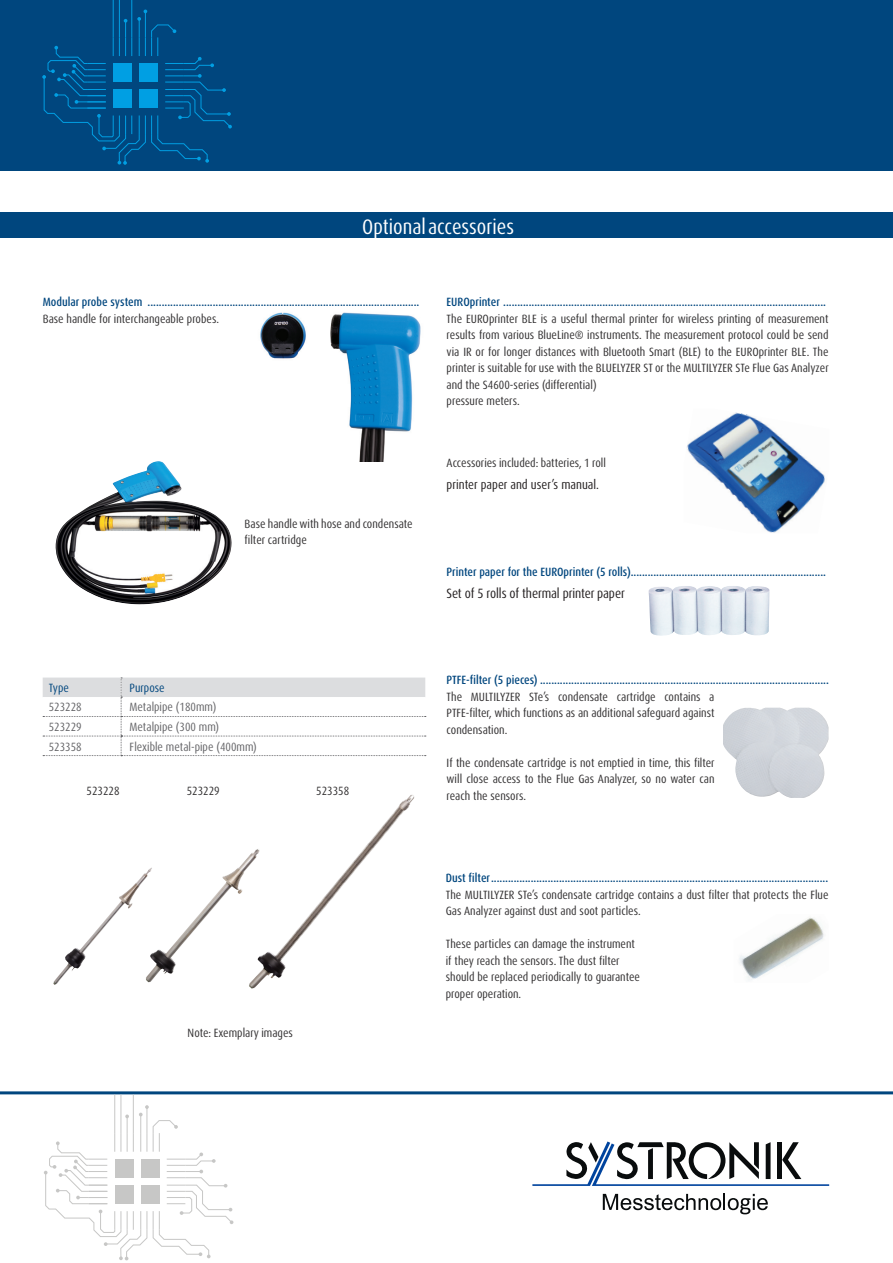
<style>
.page{position:relative;width:893px;height:1263px;background:#fff}
.page>*{position:absolute;margin:0;border:0;box-sizing:border-box;transform-origin:0 0}
.t1{font:condensed 21px "Dax Pro";color:#fff}
.t2{font:condensed 13.5px "Dax Pro";letter-spacing:-.01em;color:#231f20}
.t3{font:condensed 12.9px "Dax Pro";color:#231f20}
.t4{font:condensed 12px/16.5px "Dax Pro";color:#312f30}
.t5{font:500 condensed 12px "Dax Pro";color:#00467e}
.t6{font:condensed 12px "Dax Pro";color:#636366}
.t7{font:condensed 12px "Dax Pro";color:#00467e}
</style>
<div class="page">
<div style="left:0;top:0;width:893px;height:171px;background:#00467e"></div>
<hr style="left:0;top:1091px;width:893px;height:3px;background:#00467e">
<hr style="left:113px;top:0;width:1px;height:38px;background:#009fe3">
<hr style="left:119px;top:0;width:1px;height:38px;background:#009fe3">
<hr style="left:132px;top:0;width:1px;height:38px;background:#009fe3">
<svg style="left:43px;top:10px;width:189px;height:155px"></svg>
<hr style="left:114px;top:1094px;width:1px;height:39px;background:#c7c7c6">
<hr style="left:121px;top:1094px;width:1px;height:39px;background:#c7c7c6">
<hr style="left:133px;top:1094px;width:1px;height:39px;background:#c7c7c6">
<svg style="left:44px;top:1105px;width:189px;height:155px"></svg>
<svg style="left:603px;top:1194px;width:165px;height:20px"></svg>
<svg style="left:532px;top:1141px;width:297px;height:45px"></svg>
<img style="left:648px;top:586px;width:121px;height:50px">
<img style="left:739px;top:917px;width:85px;height:63px">
<img style="left:723px;top:707px;width:105px;height:91px">
<img style="left:55px;top:461px;width:177px;height:143px">
<img style="left:260px;top:312px;width:161px;height:149px">
<img style="left:53px;top:873px;width:97px;height:110px">
<img style="left:145px;top:850px;width:111px;height:132px">
<img style="left:386px;top:795px;width:25px;height:27px">
<img style="left:687px;top:412px;width:138px;height:121px">
<svg style="left:43px;top:677px;width:383px;height:79px"></svg>
<div style="left:0;top:213px;width:893px;height:25px;background:#00467e"></div>
<h1 class="t1" style="left:362px;top:213px;width:154px">Optional accessories</h1>
<p class="t5" style="left:43px;top:294px;width:378px">Modular probe system ................................................................................................</p>
<p class="t4" style="left:43px;top:310px;width:178px">Base handle for interchangeable probes.</p>
<p class="t4" style="left:245px;top:516px;width:170px">Base handle with hose and condensate filter cartridge</p>
<p class="t5" style="left:447px;top:294px;width:381px">EUROprinter ..................................................................................................................</p>
<p class="t4" style="left:447px;top:310px;width:384px">The EUROprinter BLE is a useful thermal printer for wireless printing of measurement results from various BlueLine® instruments. The measurement protocol could be send via IR or for longer distances with Bluetooth Smart (BLE) to the EUROprinter BLE. The printer is suitable for use with the BLUELYZER ST or the MULTILYZER STe Flue Gas Analyzer and the S4600-series (differential)<br>pressure meters.</p>
<p class="t4" style="left:447px;top:455px;width:161px">Accessories included: batteries, 1 roll</p>
<p class="t3" style="left:447px;top:476px;width:154px">printer paper and user’s manual.</p>
<p class="t5" style="left:447px;top:564px;width:381px">Printer paper for the EUROprinter (5 rolls).....................................................................</p>
<p class="t2" style="left:447px;top:584px;width:180px">Set of 5 rolls of thermal printer paper</p>
<p class="t7" style="left:49px;top:680px;width:22px">Type</p>
<p class="t7" style="left:130px;top:680px;width:37px">Purpose</p>
<p class="t6" style="left:49px;top:699px;width:34px">523228</p>
<p class="t6" style="left:130px;top:699px;width:88px">Metalpipe (180mm)</p>
<p class="t6" style="left:49px;top:719px;width:34px">523229</p>
<p class="t6" style="left:130px;top:719px;width:91px">Metalpipe (300 mm)</p>
<p class="t6" style="left:49px;top:739px;width:34px">523358</p>
<p class="t6" style="left:130px;top:739px;width:129px">Flexible metal-pipe (400mm)</p>
<p class="t4" style="left:87px;top:782px;width:34px">523228</p>
<p class="t4" style="left:187px;top:782px;width:34px">523229</p>
<p class="t4" style="left:316px;top:782px;width:34px">523358</p>
<p class="t4" style="left:188px;top:1025px;width:107px">Note: Exemplary images</p>
<p class="t5" style="left:447px;top:672px;width:384px">PTFE-filter (5 pieces) ......................................................................................................</p>
<p class="t4" style="left:447px;top:688px;width:269px;text-align:justify">The MULTILYZER STe’s condensate cartridge contains a PTFE-filter, which functions as an additional safeguard against condensation.</p>
<p class="t4" style="left:447px;top:754px;width:270px;text-align:justify">If the condensate cartridge is not emptied in time, this filter will close access to the Flue Gas Analyzer, so no water can reach the sensors.</p>
<p class="t5" style="left:446px;top:870px;width:384px">Dust filter.......................................................................................................................</p>
<p class="t4" style="left:446px;top:886px;width:384px">The MULTILYZER STe’s condensate cartridge contains a dust filter that protects the Flue<br>Gas Analyzer against dust and soot particles.</p>
<p class="t4" style="left:446px;top:936px;width:196px">These particles can damage the instrument if they reach the sensors. The dust filter should be replaced periodically to guarantee proper operation.</p>
</div>
